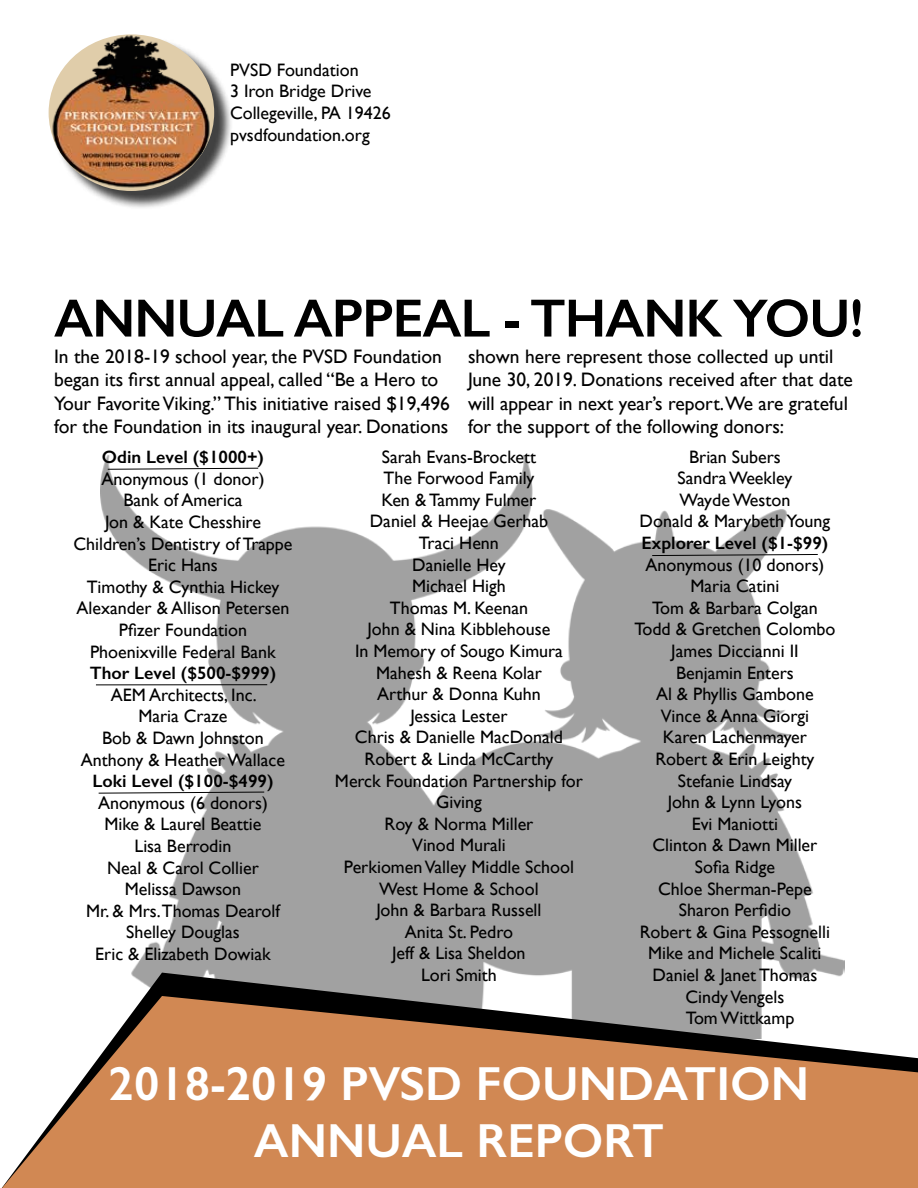
<style>
.page{position:relative;width:918px;height:1188px;background:#fff}
.page>*{position:absolute;margin:0;border:0;box-sizing:border-box;transform-origin:0 0}
.t1{font:600 54px "Gill Sans";letter-spacing:-.02em;color:#000}
.t2{font:600 48px/57.6px "Gill Sans";color:#fff;text-align:center}
.t3{font:19.5px/23.4px "Gill Sans";color:#000}
.t4{font:18px/21.6px "Gill Sans";color:#000;text-align:center}
.t5{font:600 18px "Gill Sans";color:#000}
</style>
<div class="page">
<img style="left:101px;top:455px;width:744px;height:518px">
<div style="left:51px;top:37px;width:182px;height:172px;background:#000;opacity:.75"></div>
<img style="left:49px;top:34px;width:165px;height:157px">
<svg style="left:131px;top:973px;width:712px;height:23px;fill:#a1a1a1"></svg>
<svg style="left:2px;top:996px;width:916px;height:192px;background:#c58e66"></svg>
<svg style="left:107px;top:467px;width:152px;height:3px"></svg>
<hr style="left:96px;top:684px;width:171px;height:1px;background:#000">
<svg style="left:98px;top:791px;width:167px;height:3px"></svg>
<svg style="left:651px;top:554px;width:168px;height:2px"></svg>
<p class="t4" style="left:230px;top:59px;width:162px;text-align:left">PVSD Foundation<br>3 Iron Bridge Drive<br>Collegeville, PA 19426 pvsdfoundation.org</p>
<h1 class="t1" style="left:54px;top:286px;width:811px">ANNUAL APPEAL - THANK YOU!</h1>
<p class="t3" style="left:54px;top:344px;width:398px">In the 2018-19 school year, the PVSD Foundation began its first annual appeal, called “Be a Hero to Your Favorite Viking.” This initiative raised $19,496 for the Foundation in its inaugural year. Donations</p>
<p class="t3" style="left:468px;top:344px;width:386px">shown here represent those collected up until June 30, 2019. Donations received after that date will appear in next year’s report.We are grateful for the support of the following donors:</p>
<p class="t5" style="left:102px;top:446px;width:164px">Odin Level ($1000+)</p>
<p class="t4" style="left:73px;top:468px;width:221px">Anonymous (1 donor)<br>Bank of America<br>Jon &amp; Kate Chesshire<br>Children’s Dentistry of Trappe<br>Eric Hans<br>Timothy &amp; Cynthia Hickey<br>Alexander &amp; Allison Petersen<br>Pfizer Foundation<br>Phoenixville Federal Bank</p>
<p class="t5" style="left:90px;top:662px;width:188px">Thor Level ($500-$999)</p>
<p class="t4" style="left:81px;top:684px;width:206px">AEM Architects, Inc.<br>Maria Craze<br>Bob &amp; Dawn Johnston<br>Anthony &amp; Heather Wallace</p>
<p class="t5" style="left:92px;top:770px;width:182px">Loki Level ($100-$499)</p>
<p class="t4" style="left:86px;top:792px;width:195px">Anonymous (6 donors)<br>Mike &amp; Laurel Beattie<br>Lisa Berrodin<br>Neal &amp; Carol Collier<br>Melissa Dawson<br>Mr. &amp; Mrs.Thomas Dearolf<br>Shelley Douglas<br>Eric &amp; Elizabeth Dowiak</p>
<p class="t4" style="left:335px;top:446px;width:250px">Sarah Evans-Brockett<br>The Forwood Family<br>Ken &amp; Tammy Fulmer<br>Daniel &amp; Heejae Gerhab<br>Traci Henn<br>Danielle Hey<br>Michael High<br>Thomas M. Keenan<br>John &amp; Nina Kibblehouse<br>In Memory of Sougo Kimura<br>Mahesh &amp; Reena Kolar<br>Arthur &amp; Donna Kuhn<br>Jessica Lester<br>Chris &amp; Danielle MacDonald<br>Robert &amp; Linda McCarthy<br>Merck Foundation Partnership for<br>Giving<br>Roy &amp; Norma Miller<br>Vinod Murali<br>Perkiomen Valley Middle School<br>West Home &amp; School<br>John &amp; Barbara Russell<br>Anita St. Pedro<br>Jeff &amp; Lisa Sheldon<br>Lori Smith</p>
<p class="t4" style="left:640px;top:446px;width:192px">Brian Subers<br>Sandra Weekley<br>Wayde Weston<br>Donald &amp; Marybeth Young</p>
<p class="t5" style="left:642px;top:532px;width:188px">Explorer Level ($1-$99)</p>
<p class="t4" style="left:634px;top:554px;width:203px">Anonymous (10 donors)<br>Maria Catini<br>Tom &amp; Barbara Colgan<br>Todd &amp; Gretchen Colombo<br>James Diccianni II<br>Benjamin Enters<br>Al &amp; Phyllis Gambone<br>Vince &amp; Anna Giorgi<br>Karen Lachenmayer<br>Robert &amp; Erin Leighty<br>Stefanie Lindsay<br>John &amp; Lynn Lyons<br>Evi Maniotti<br>Clinton &amp; Dawn Miller<br>Sofia Ridge<br>Chloe Sherman-Pepe<br>Sharon Perfidio<br>Robert &amp; Gina Pessognelli<br>Mike and Michele Scaliti<br>Daniel &amp; Janet Thomas<br>Cindy Vengels<br>Tom Wittkamp</p>
<h2 class="t2" style="left:109px;top:1054px;width:702px">2018-2019 PVSD FOUNDATION<br>ANNUAL REPORT</h2>
</div>
